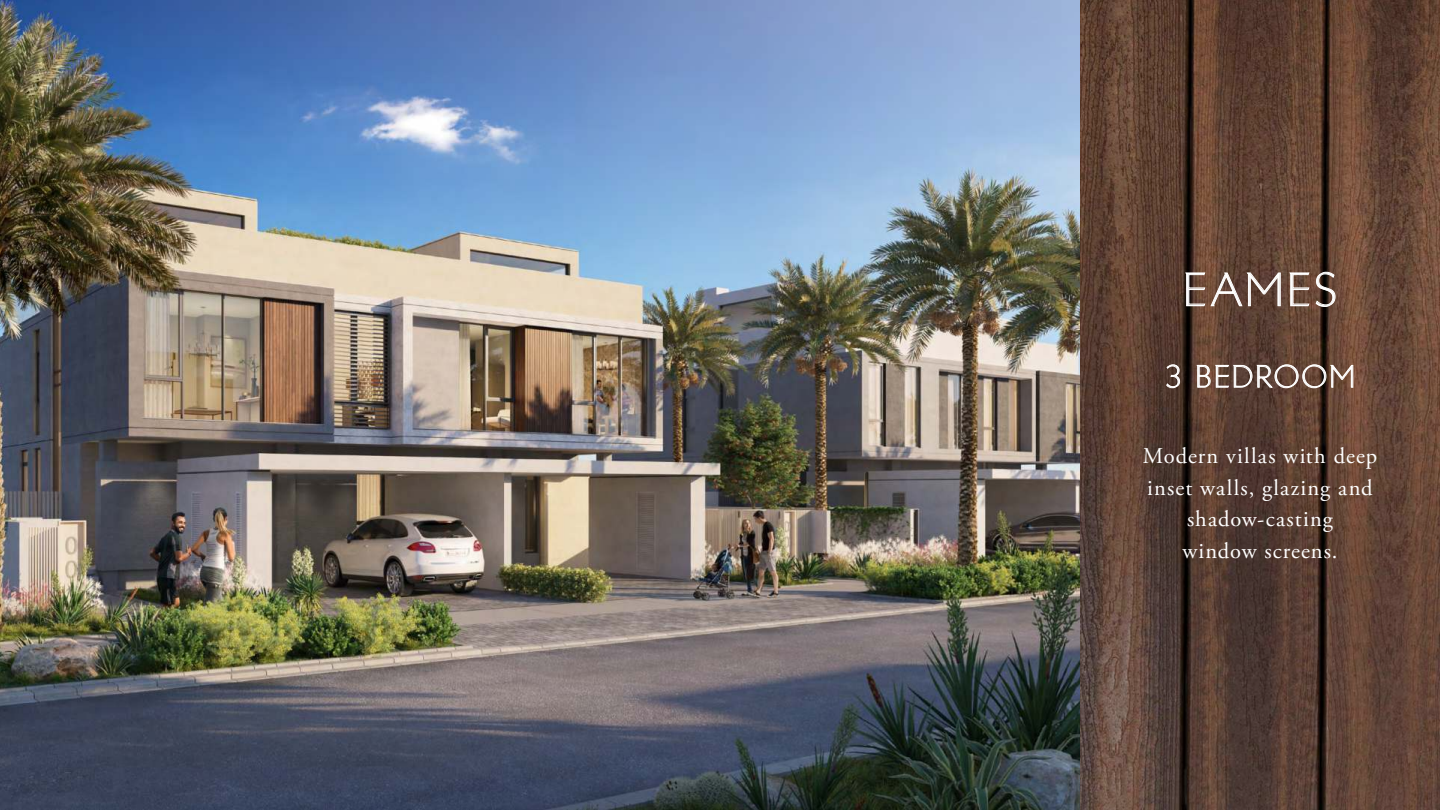
<style>
.page{position:relative;width:1440px;height:810px;background:#fff}
.page>*{position:absolute;margin:0;border:0;box-sizing:border-box;transform-origin:0 0}
.t1{font:300 45px "Linotype Brewery W01";letter-spacing:.085em;color:#fff}
.t2{font:300 30px "Linotype Brewery W01";letter-spacing:.085em;color:#fff}
.t3{font:22.5px/31.5px "Adobe Garamond Pro";letter-spacing:.045em;color:#fff;text-align:center}
</style>
<div class="page">
<img style="left:0;top:0;width:1080px;height:810px">
<svg style="left:1080px;top:0;width:360px;height:810px;background:#5c4134"></svg>
<svg style="left:1185px;top:273px;width:20px;height:33px"></svg>
<svg style="left:1211px;top:273px;width:70px;height:33px;background:#786056"></svg>
<svg style="left:1290px;top:273px;width:19px;height:33px"></svg>
<svg style="left:1316px;top:272px;width:19px;height:35px"></svg>
<svg style="left:1166px;top:365px;width:14px;height:23px"></svg>
<svg style="left:1197px;top:365px;width:156px;height:23px;background:#867066"></svg>
<h1 class="t1" style="left:1183px;top:272px;width:155px">EAMES</h1>
<h2 class="t2" style="left:1165px;top:365px;width:191px">3 BEDROOM</h2>
<p class="t3" style="left:1143px;top:442px;width:236px">Modern villas with deep inset walls, glazing and shadow-casting<br>window screens.</p>
</div>
